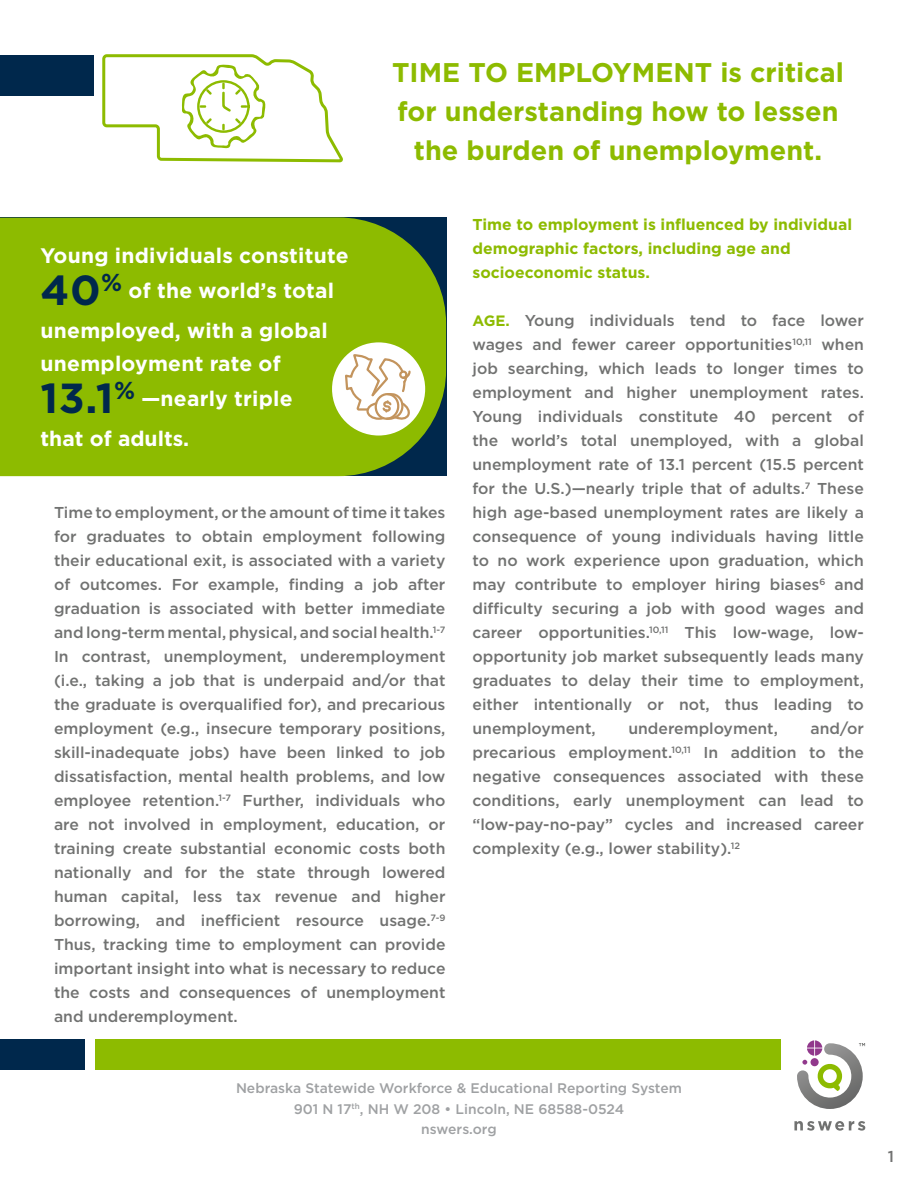
<style>
.page{position:relative;width:918px;height:1188px;background:#fff}
.page>*{position:absolute;margin:0;border:0;box-sizing:border-box;transform-origin:0 0}
.t1{font:700 27px/39px "Gotham";color:#8dbb00;text-align:center}
.t2{font:700 21px/33.9px "Gotham";letter-spacing:.01em;color:#fff}
.Body_Paragraph{font:500 15.75px/24px "Gotham";color:#717271;text-align:justify}
.Body_Paragraph-2{font:700 15.75px/24px "Gotham";color:#8dbb00}
.Body_Text_Gray{font:500 13.8px "Gotham";color:#9fa1a3}
.s1{font-size:42px;color:#00284c}
.s2{font-weight:700;font-size:15px;color:#8dbb00}
</style>
<div class="page">
<div style="left:0;top:217px;width:446px;height:259px;background:#8dbb00"></div>
<div style="left:0;top:55px;width:94px;height:41px;background:#00284c"></div>
<div style="left:332px;top:342px;width:93px;height:94px;background:#fff;border-radius:50%"></div>
<svg style="left:102px;top:54px;width:241px;height:109px"></svg>
<svg style="left:344px;top:355px;width:68px;height:67px"></svg>
<svg style="left:794px;top:1121px;width:71px;height:10px"></svg>
<svg style="left:797px;top:1040px;width:68px;height:69px"></svg>
<div style="left:0;top:1040px;width:85px;height:30px;background:#00284c"></div>
<div style="left:95px;top:1040px;width:686px;height:30px;background:#8dbb00"></div>
<p class="t1" style="left:392px;top:52px;width:453px">TIME TO EMPLOYMENT is critical</p>
<p class="t1" style="left:398px;top:91px;width:443px">for understanding how to lessen the burden of unemployment.</p>
<p class="t2" style="left:41px;top:238px;width:310px;line-height:34.7px">Young individuals constitute<br><span class="s1">40</span><sup>%</sup> of the world’s total</p>
<p class="t2" style="left:41px;top:313px;width:289px">unemployed, with a global unemployment rate of<br><span class="s1">13.1</span><sup>%</sup> —nearly triple</p>
<p class="t2" style="left:41px;top:421px;width:150px">that of adults.</p>
<p class="Body_Paragraph" style="left:54px;top:500px;width:393px">Time to employment, or the amount of time it takes for graduates to obtain employment following their educational exit, is associated with a variety of outcomes. For example, finding a job after graduation is associated with better immediate and long-term mental, physical, and social health.<sup>1-7<br></sup>In contrast, unemployment, underemployment (i.e., taking a job that is underpaid and/or that the graduate is overqualified for), and precarious employment (e.g., insecure temporary positions, skill-inadequate jobs) have been linked to job dissatisfaction, mental health problems, and low employee retention.<sup>1-7</sup> Further, individuals who are not involved in employment, education, or training create substantial economic costs both nationally and for the state through lowered human capital, less tax revenue and higher borrowing, and inefficient resource usage.<sup>7-9<br></sup>Thus, tracking time to employment can provide important insight into what is necessary to reduce the costs and consequences of unemployment and underemployment.</p>
<p class="Body_Paragraph-2" style="left:472px;top:212px;width:381px">Time to employment is influenced by individual demographic factors, including age and socioeconomic status.</p>
<p class="Body_Paragraph" style="left:472px;top:308px;width:393px"><span class="s2">AGE.</span> Young individuals tend to face lower wages and fewer career opportunities<sup>10,11</sup> when job searching, which leads to longer times to employment and higher unemployment rates.<br>Young individuals constitute 40 percent of the world’s total unemployed, with a global unemployment rate of 13.1 percent (15.5 percent for the U.S.)—nearly triple that of adults.<sup>7</sup> These high age-based unemployment rates are likely a consequence of young individuals having little to no work experience upon graduation, which may contribute to employer hiring biases<sup>6</sup> and difficulty securing a job with good wages and career opportunities.<sup>10,11</sup> This low-wage, low&shy;opportunity job market subsequently leads many graduates to delay their time to employment, either intentionally or not, thus leading to unemployment,</p>
<p class="Body_Paragraph" style="left:472px;top:716px;width:393px;text-indent:338px">and/or precarious employment.<sup>10,11</sup> In addition to the negative consequences associated with these conditions, early unemployment can lead to “low-pay-no-pay” cycles and increased career complexity (e.g., lower stability).<sup>12</sup></p>
<p class="Body_Paragraph" style="left:628px;top:716px;width:151px">underemployment,</p>
<p class="Body_Text_Gray" style="left:236px;top:1080px;width:447px">Nebraska Statewide Workforce &amp; Educational Reporting System</p>
<p class="Body_Text_Gray" style="left:294px;top:1100px;width:332px">901 N 17<sup>th</sup>, NH W 208 • Lincoln, NE 68588-0524</p>
<p class="Body_Text_Gray" style="left:421px;top:1120px;width:77px">nswers.org</p>
<p class="Body_Paragraph" style="left:888px;top:1144px;width:8px">1</p>
</div>
